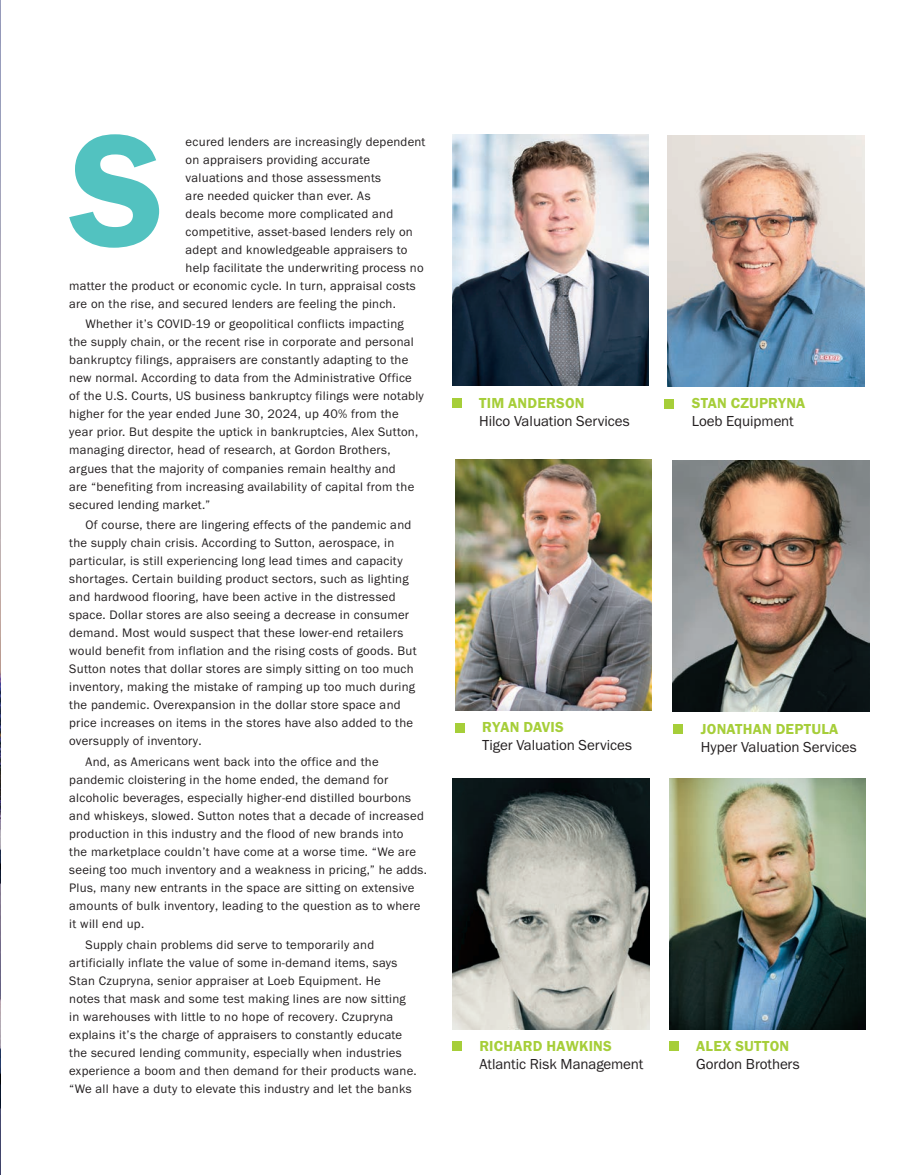
<style>
.page{position:relative;width:918px;height:1175px;background:#fff}
.page>*{position:absolute;margin:0;border:0;box-sizing:border-box;transform-origin:0 0}
.t1{font:600 165px "Franklin Gothic FS";color:#52c2c0}
.t2{font:15px "Franklin Gothic FS";letter-spacing:-.005em;color:#231f20}
.t3{font:600 15px "Franklin Gothic FS";letter-spacing:.015em;color:#a6ce39}
.t4{font:12.75px/18px "Franklin Gothic FS";letter-spacing:.02em;color:#231f20}
</style>
<div class="page">
<img style="left:0;top:0;width:1px;height:1174px">
<div style="left:452px;top:398px;width:9px;height:9px;background:#a6ce39"></div>
<img style="left:452px;top:135px;width:197px;height:251px">
<div style="left:455px;top:723px;width:9px;height:9px;background:#a6ce39"></div>
<img style="left:455px;top:460px;width:197px;height:251px">
<div style="left:665px;top:399px;width:9px;height:9px;background:#a6ce39"></div>
<img style="left:668px;top:136px;width:197px;height:250px">
<div style="left:674px;top:724px;width:9px;height:9px;background:#a6ce39"></div>
<img style="left:672px;top:461px;width:197px;height:250px">
<div style="left:669px;top:1041px;width:9px;height:9px;background:#a6ce39"></div>
<div style="left:452px;top:1041px;width:9px;height:9px;background:#a6ce39"></div>
<img style="left:669px;top:778px;width:197px;height:251px">
<img style="left:452px;top:778px;width:197px;height:251px">
<h1 class="t1" style="left:69px;top:99px;width:97px">S</h1>
<p class="t4" style="left:186px;top:132px;width:241px">ecured lenders are increasingly dependent</p>
<p class="t4" style="left:186px;top:150px;width:186px">on appraisers providing accurate</p>
<p class="t4" style="left:186px;top:168px;width:197px">valuations and those assessments</p>
<p class="t4" style="left:186px;top:186px;width:187px">are needed quicker than ever. As</p>
<p class="t4" style="left:186px;top:205px;width:209px">deals become more complicated and</p>
<p class="t4" style="left:186px;top:223px;width:229px">competitive, asset-based lenders rely on</p>
<p class="t4" style="left:186px;top:241px;width:223px">adept and knowledgeable appraisers to</p>
<p class="t4" style="left:186px;top:259px;width:240px">help facilitate the underwriting process no</p>
<p class="t4" style="left:69px;top:277px;width:348px">matter the product or economic cycle. In turn, appraisal costs</p>
<p class="t4" style="left:69px;top:295px;width:328px">are on the rise, and secured lenders are feeling the pinch.</p>
<p class="t4" style="left:69px;top:315px;width:356px;text-indent:16px">Whether it’s COVID-19 or geopolitical conflicts impacting the supply chain, or the recent rise in corporate and personal bankruptcy filings, appraisers are constantly adapting to the new normal. According to data from the Administrative Office of the U.S. Courts, US business bankruptcy filings were notably higher for the year ended June 30, 2024, up 40% from the year prior. But despite the uptick in bankruptcies, Alex Sutton, managing director, head of research, at Gordon Brothers, argues that the majority of companies remain healthy and<br>are “benefiting from increasing availability of capital from the secured lending market.”</p>
<p class="t4" style="left:69px;top:516px;width:349px;text-indent:16px">Of course, there are lingering effects of the pandemic and the supply chain crisis. According to Sutton, aerospace, in particular, is still experiencing long lead times and capacity shortages. Certain building product sectors, such as lighting and hardwood flooring, have been active in the distressed space. Dollar stores are also seeing a decrease in consumer demand. Most would suspect that these lower-end retailers would benefit from inflation and the rising costs of goods. But Sutton notes that dollar stores are simply sitting on too much inventory, making the mistake of ramping up too much during the pandemic. Overexpansion in the dollar store space and price increases on items in the stores have also added to the oversupply of inventory.</p>
<p class="t4" style="left:69px;top:753px;width:359px;text-indent:16px">And, as Americans went back into the office and the pandemic cloistering in the home ended, the demand for alcoholic beverages, especially higher-end distilled bourbons and whiskeys, slowed. Sutton notes that a decade of increased production in this industry and the flood of new brands into<br>the marketplace couldn’t have come at a worse time. “We are seeing too much inventory and a weakness in pricing,” he adds.<br>Plus, many new entrants in the space are sitting on extensive amounts of bulk inventory, leading to the question as to where it will end up.</p>
<p class="t4" style="left:69px;top:935px;width:349px;text-indent:16px">Supply chain problems did serve to temporarily and artificially inflate the value of some in-demand items, says Stan Czupryna, senior appraiser at Loeb Equipment. He<br>notes that mask and some test making lines are now sitting in warehouses with little to no hope of recovery. Czupryna explains it’s the charge of appraisers to constantly educate the secured lending community, especially when industries experience a boom and then demand for their products wane. “We all have a duty to elevate this industry and let the banks</p>
<p class="t3" style="left:479px;top:394px;width:107px">TIM ANDERSON</p>
<p class="t2" style="left:479px;top:412px;width:152px">Hilco Valuation Services</p>
<p class="t3" style="left:692px;top:395px;width:115px">STAN CZUPRYNA</p>
<p class="t2" style="left:692px;top:413px;width:104px">Loeb Equipment</p>
<p class="t3" style="left:482px;top:718px;width:83px">RYAN DAVIS</p>
<p class="t2" style="left:482px;top:736px;width:151px">Tiger Valuation Services</p>
<p class="t3" style="left:701px;top:720px;width:139px">JONATHAN DEPTULA</p>
<p class="t2" style="left:701px;top:738px;width:157px">Hyper Valuation Services</p>
<p class="t3" style="left:479px;top:1037px;width:134px">RICHARD HAWKINS</p>
<p class="t2" style="left:479px;top:1055px;width:166px">Atlantic Risk Management</p>
<p class="t3" style="left:696px;top:1037px;width:94px">ALEX SUTTON</p>
<p class="t2" style="left:696px;top:1055px;width:105px">Gordon Brothers</p>
</div>
